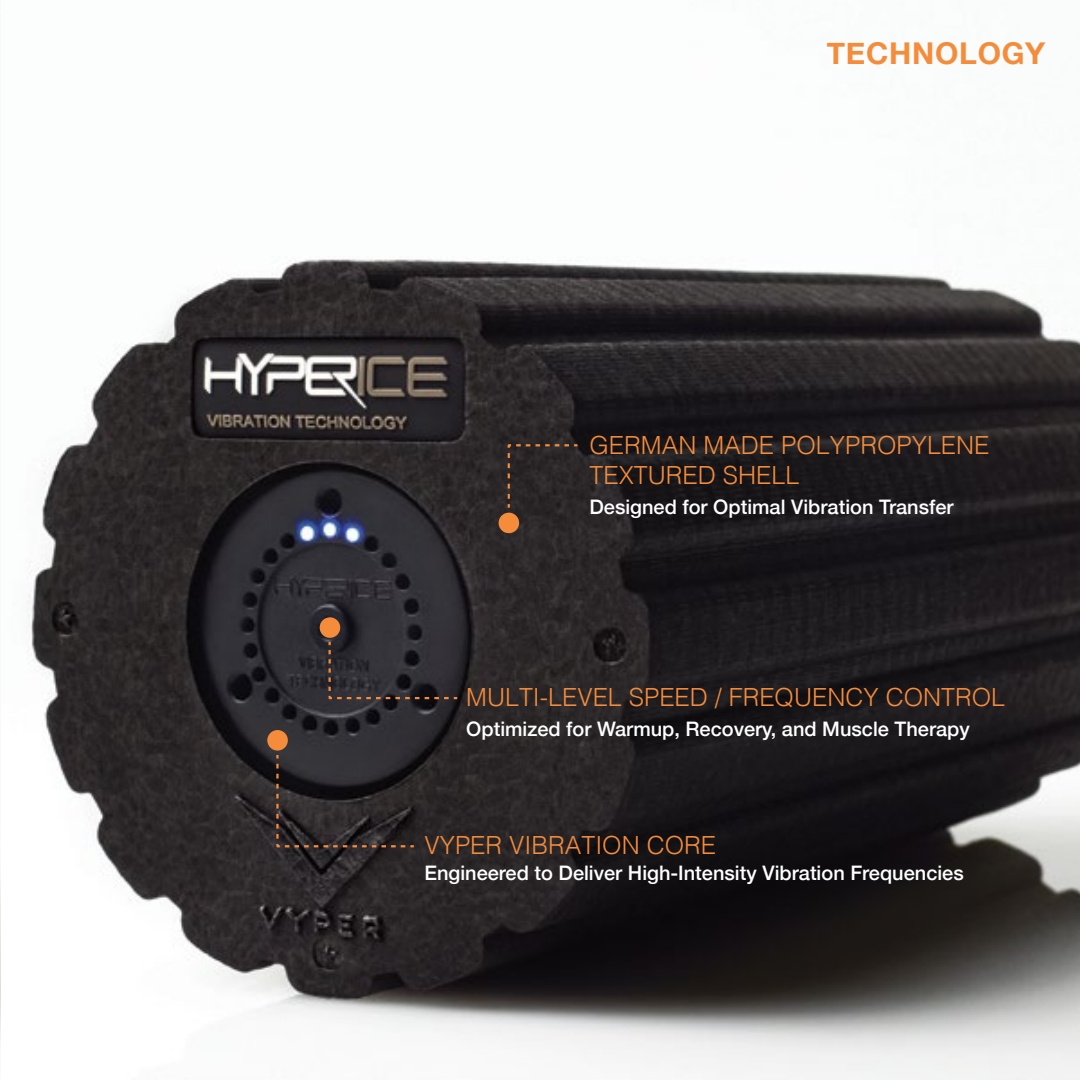
<style>
.page{position:relative;width:1080px;height:1080px;background:#fff}
.page>*{position:absolute;margin:0;border:0;box-sizing:border-box;transform-origin:0 0}
.t1{font:700 30px "Helvetica Neue";letter-spacing:.025em;color:#f58c3b}
.t2{font:300 25px/30px "Helvetica";color:#f58c3b}
.t3{font:500 20px "Helvetica Neue";color:#fff}
</style>
<div class="page">
<img style="left:0;top:259px;width:1080px;height:821px">
<svg style="left:327px;top:641px;width:131px;height:59px;background:#322e32"></svg>
<div style="left:320px;top:617px;width:20px;height:21px;background:#f58c3b;border-radius:50%"></div>
<svg style="left:275px;top:754px;width:140px;height:95px;background:#2d2829"></svg>
<div style="left:267px;top:730px;width:21px;height:21px;background:#f58c3b;border-radius:50%"></div>
<svg style="left:507px;top:443px;width:72px;height:66px;background:#302928"></svg>
<div style="left:499px;top:513px;width:20px;height:20px;background:#f58c3b;border-radius:50%"></div>
<h1 class="t1" style="left:827px;top:34px;width:220px">TECHNOLOGY</h1>
<p class="t2" style="left:590px;top:432px;width:402px">GERMAN MADE POLYPROPYLENE<br>TEXTURED SHELL</p>
<p class="t3" style="left:590px;top:495px;width:366px">Designed for Optimal Vibration Transfer</p>
<p class="t2" style="left:466px;top:684px;width:540px">MULTI-LEVEL SPEED / FREQUENCY CONTROL</p>
<p class="t3" style="left:466px;top:716px;width:505px">Optimized for Warmup, Recovery, and Muscle Therapy</p>
<p class="t2" style="left:424px;top:833px;width:293px">VYPER VIBRATION CORE</p>
<p class="t3" style="left:424px;top:860px;width:541px">Engineered to Deliver High-Intensity Vibration Frequencies</p>
</div>
